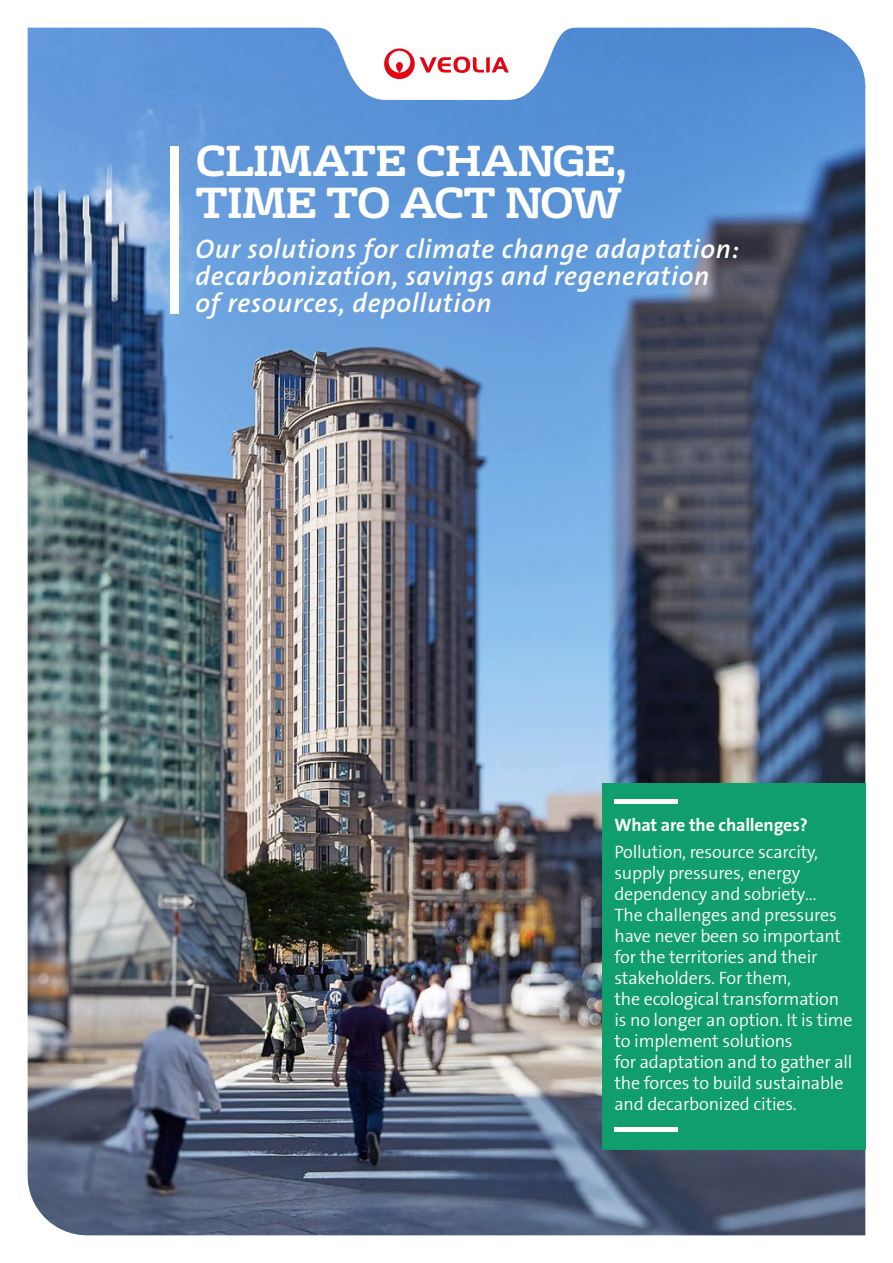
<style>
.page{position:relative;width:893px;height:1263px;background:#fff}
.page>*{position:absolute;margin:0;border:0;box-sizing:border-box;transform-origin:0 0}
.t1{font:700 42px/42px "FS Rufus";letter-spacing:-.04em;color:#fff}
.t2{font:27px/27px "The Sans Veolia W6 Se Bld It";letter-spacing:.025em;color:#fff}
.t3{font:18px/21px "The Sans Veolia W4 Se Lig";letter-spacing:-.01em;color:#fff}
.t4{font:18px "The Sans Veolia W7 Bld";letter-spacing:-.01em;color:#fff}
</style>
<div class="page">
<img style="left:28px;top:28px;width:837px;height:1207px">
<div style="left:602px;top:783px;width:263px;height:367px;background:#109e6d"></div>
<div style="left:614px;top:799px;width:64px;height:5px;background:#fff"></div>
<hr style="left:614px;top:1127px;width:64px;height:4px;background:#fff">
<div style="left:170px;top:146px;width:9px;height:168px;background:#fff"></div>
<svg style="left:317px;top:27px;width:259px;height:73px"></svg>
<h1 class="t1" style="left:196px;top:137px;width:433px">CLIMATE CHANGE,<br>TIME TO ACT NOW</h1>
<h2 class="t2" style="left:196px;top:236px;width:545px">Our solutions for climate change adaptation: decarbonization, savings and regeneration of resources, depollution</h2>
<p class="t4" style="left:614px;top:813px;width:195px">What are the challenges?</p>
<p class="t3" style="left:614px;top:841px;width:240px">Pollution, resource scarcity, supply pressures, energy dependency and sobriety...<br>The challenges and pressures have never been so important for the territories and their stakeholders. For them,<br>the ecological transformation is no longer an option. It is time to implement solutions<br>for adaptation and to gather all the forces to build sustainable and decarbonized cities.</p>
</div>
